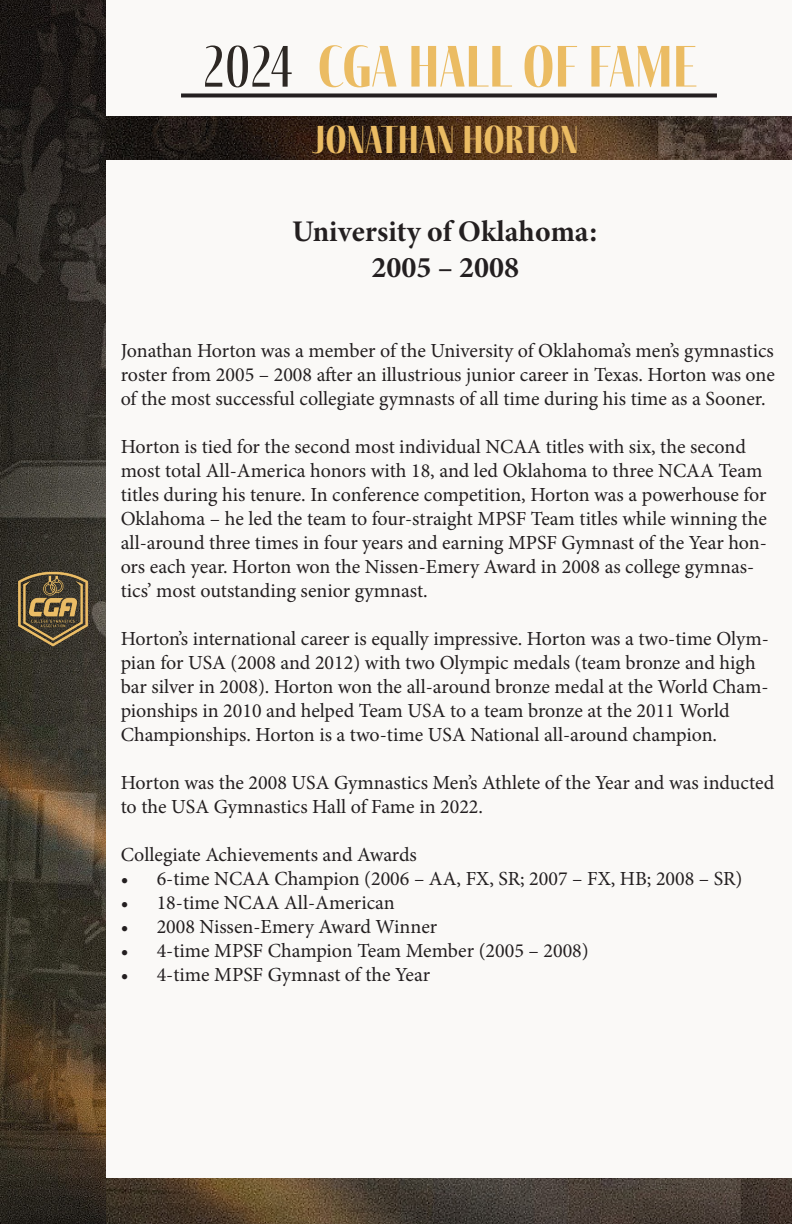
<style>
.page{position:relative;width:792px;height:1224px;background:#fff}
.page>*{position:absolute;margin:0;border:0;box-sizing:border-box;transform-origin:0 0}
.t1{font:700 60px "Fino Sans";color:#ebbc63}
.t2{font:700 40px "Fino Sans";color:#ebbc63}
.t3{font:30px "Minion Variable Concept";color:#231f20}
.t4{font:20px/24px "Minion Pro";color:#231f20}
.s1{font-weight:400;font-size:60.2px;color:#2d2824}
</style>
<div class="page">
<div style="left:106px;top:0;width:686px;height:1224px;background:#faf9f7"></div>
<img style="left:0;top:0;width:106px;height:1224px">
<img style="left:12px;top:568px;width:82px;height:82px">
<svg style="left:181px;top:93px;width:536px;height:4px;background:#3c3939"></svg>
<img style="left:106px;top:116px;width:686px;height:43px">
<img style="left:106px;top:1178px;width:686px;height:46px">
<p class="t1" style="left:203px;top:31px;width:495px"><span class="s1">2024</span> CGA HALL OF FAME</p>
<p class="t2" style="left:312px;top:116px;width:268px">JONATHAN HORTON</p>
<p class="t3" style="left:293px;top:210px;width:307px">University of Oklahoma:</p>
<p class="t3" style="left:371px;top:246px;width:149px">2005 – 2008</p>
<p class="t4" style="left:121px;top:339px;width:656px;text-align:justify">Jonathan Horton was a member of the University of Oklahoma’s men’s gymnastics roster from 2005 – 2008 after an illustrious junior career in Texas. Horton was one of the most successful collegiate gymnasts of all time during his time as a Sooner.</p>
<p class="t4" style="left:121px;top:435px;width:648px">Horton is tied for the second most individual NCAA titles with six, the second most total All-America honors with 18, and led Oklahoma to three NCAA Team titles during his tenure. In conference competition, Horton was a powerhouse for Oklahoma – he led the team to four-straight MPSF Team titles while winning the all-around three times in four years and earning MPSF Gymnast of the Year hon&shy;ors each year. Horton won the Nissen-Emery Award in 2008 as college gymnas&shy;tics’ most outstanding senior gymnast.</p>
<p class="t4" style="left:121px;top:627px;width:650px">Horton’s international career is equally impressive. Horton was a two-time Olym&shy;pian for USA (2008 and 2012) with two Olympic medals (team bronze and high bar silver in 2008). Horton won the all-around bronze medal at the World Cham&shy;pionships in 2010 and helped Team USA to a team bronze at the 2011 World Championships. Horton is a two-time USA National all-around champion.</p>
<p class="t4" style="left:121px;top:771px;width:655px">Horton was the 2008 USA Gymnastics Men’s Athlete of the Year and was inducted to the USA Gymnastics Hall of Fame in 2022.</p>
<p class="t4" style="left:121px;top:843px;width:298px">Collegiate Achievements and Awards</p>
<p class="t4" style="left:121px;top:867px;width:623px">• 6-time NCAA Champion (2006 – AA, FX, SR; 2007 – FX, HB; 2008 – SR)</p>
<p class="t4" style="left:121px;top:891px;width:276px">• 18-time NCAA All-American</p>
<p class="t4" style="left:121px;top:915px;width:318px">• 2008 Nissen-Emery Award Winner</p>
<p class="t4" style="left:121px;top:939px;width:470px">• 4-time MPSF Champion Team Member (2005 – 2008)</p>
<p class="t4" style="left:121px;top:963px;width:311px">• 4-time MPSF Gymnast of the Year</p>
</div>
